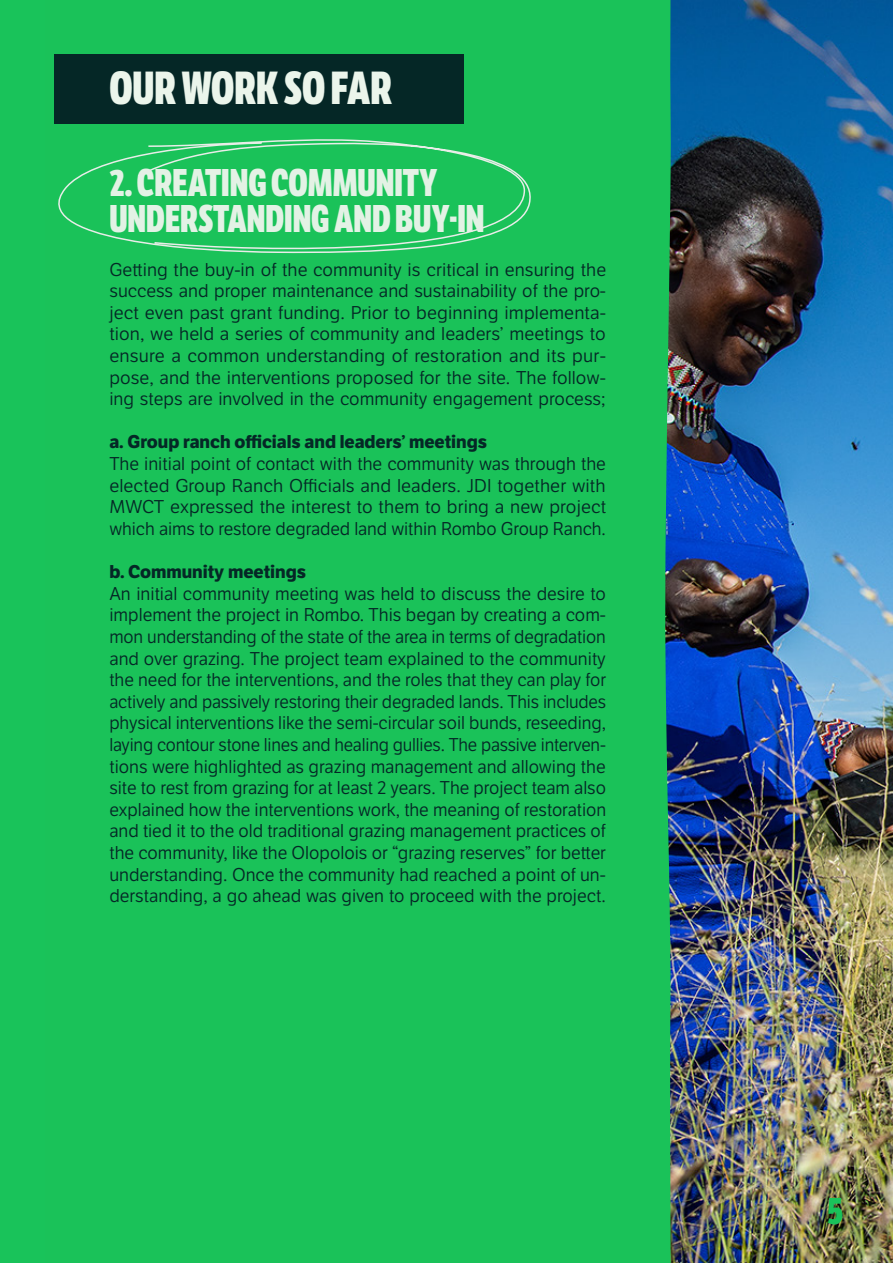
<style>
.page{position:relative;width:893px;height:1263px;background:#fff}
.page>*{position:absolute;margin:0;border:0;box-sizing:border-box;transform-origin:0 0}
.t1{font:800 45px "LFT Etica Compressed";color:#ebf5eb}
.Paragraph_Style_3{font:800 37.5px "LFT Etica Compressed";color:#e3f2e5}
.t2{font:800 37.5px "LFT Etica Compressed";color:#19c35a}
.new_style{font:18px/21.6px "LFT Etica";color:#052726;text-align:justify}
.Paragraph_Style_1{font:700 18px "LFT Etica";color:#052726}
</style>
<div class="page">
<img style="left:671px;top:0;width:222px;height:1263px">
<div style="left:45px;top:0;width:626px;height:1263px;background:#1ac259"></div>
<div style="left:54px;top:54px;width:409px;height:69px;background:#052726"></div>
<div style="left:0;top:0;width:45px;height:1263px;background:#19c35a"></div>
<div style="left:45px;top:136px;width:497px;height:121px;background:#1ac259"></div>
<p class="t1" style="left:109px;top:61px;width:284px">OUR WORK SO FAR</p>
<p class="Paragraph_Style_3" style="left:109px;top:160px;width:330px">2. CREATING COMMUNITY</p>
<p class="Paragraph_Style_3" style="left:109px;top:196px;width:377px">UNDERSTANDING AND BUY-IN</p>
<p class="new_style" style="left:109px;top:259px;width:498px">Getting the buy-in of the community is critical in ensuring the success and proper maintenance and sustainability of the pro&shy;ject even past grant funding. Prior to beginning implementa&shy;tion, we held a series of community and leaders’ meetings to ensure a common understanding of restoration and its pur&shy;pose, and the interventions proposed for the site. The follow&shy;ing steps are involved in the community engagement process;</p>
<p class="Paragraph_Style_1" style="left:109px;top:431px;width:379px">a. Group ranch officials and leaders’ meetings</p>
<p class="new_style" style="left:109px;top:453px;width:498px">The initial point of contact with the community was through the elected Group Ranch Officials and leaders. JDI together with MWCT expressed the interest to them to bring a new project which aims to restore degraded land within Rombo Group Ranch.</p>
<p class="Paragraph_Style_1" style="left:109px;top:561px;width:198px">b. Community meetings</p>
<p class="new_style" style="left:109px;top:583px;width:498px">An initial community meeting was held to discuss the desire to implement the project in Rombo. This began by creating a com&shy;mon understanding of the state of the area in terms of degradation and over grazing. The project team explained to the community the need for the interventions, and the roles that they can play for actively and passively restoring their degraded lands. This includes physical interventions like the semi-circular soil bunds, reseeding, laying contour stone lines and healing gullies. The passive interven&shy;tions were highlighted as grazing management and allowing the site to rest from grazing for at least 2 years. The project team also explained how the interventions work, the meaning of restoration and tied it to the old traditional grazing management practices of the community, like the Olopolois or “grazing reserves” for better understanding. Once the community had reached a point of un&shy;derstanding, a go ahead was given to proceed with the project.</p>
<p class="t2" style="left:827px;top:1188px;width:18px">5</p>
</div>
